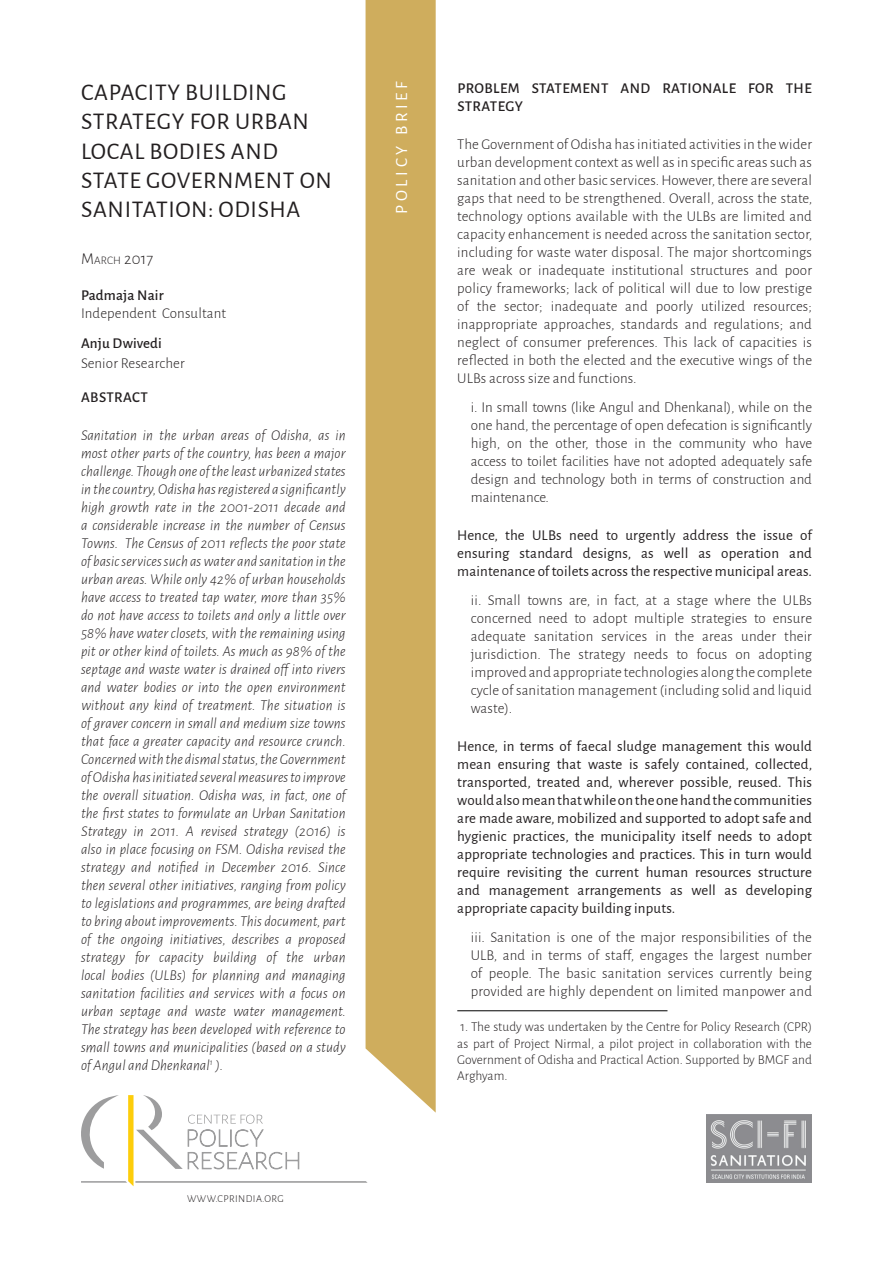
<style>
.page{position:relative;width:893px;height:1263px;background:#fff}
.page>*{position:absolute;margin:0;border:0;box-sizing:border-box;transform-origin:0 0}
.t1{font:24px/29.2px "Alegreya Sans";letter-spacing:.025em;color:#231f20}
.t2{font:17.25px "Alegreya Sans";letter-spacing:.215em;color:#fff}
.t3{font:300 15px/18px "Alegreya Sans";letter-spacing:.01em;color:#231f20;text-align:justify}
.t4{font:italic 300 15px/18px "Alegreya Sans";letter-spacing:.01em;color:#231f20;text-align:justify}
.t5{font:15px/18px "Alegreya Sans";letter-spacing:.01em;color:#231f20;text-align:justify}
.t6{font:500 15px/18px "Alegreya Sans";letter-spacing:.025em;color:#231f20}
.t7{font:300 13.5px/16.2px "Alegreya Sans";color:#231f20;text-align:justify}
.t8{font:300 11.55px "Alegreya Sans";color:#231f20}
.t9{font:300 10.5px "Alegreya Sans";letter-spacing:.04em;color:#231f20}
.s1{font-size:16.5px}
</style>
<div class="page">
<svg style="left:81px;top:1095px;width:287px;height:91px"></svg>
<div style="left:366px;top:0;width:70px;height:1113px;background:#cfad5d"></div>
<img style="left:706px;top:1114px;width:106px;height:69px">
<hr style="left:457px;top:1010px;width:210px;height:1px;background:#000">
<h1 class="t1" style="left:81px;top:77px;width:252px">CAPACITY BUILDING<br>STRATEGY FOR URBAN<br>LOCAL BODIES AND<br>STATE GOVERNMENT ON<br>SANITATION: ODISHA</h1>
<p class="t8" style="left:81px;top:253px;width:74px"><span class="s1">M</span>ARCH <span class="s1">2017</span></p>
<p class="t6" style="left:81px;top:285px;width:84px">Padmaja Nair</p>
<p class="t3" style="left:81px;top:304px;width:147px">Independent Consultant</p>
<p class="t6" style="left:81px;top:333px;width:82px">Anju Dwivedi</p>
<p class="t3" style="left:81px;top:354px;width:105px">Senior Researcher</p>
<p class="t6" style="left:81px;top:387px;width:68px">ABSTRACT</p>
<p class="t4" style="left:81px;top:425px;width:266px">Sanitation in the urban areas of Odisha, as in most other parts of the country, has been a major challenge. Though one of the least urbanized states in the country, Odisha has registered a significantly high growth rate in the 2001-2011 decade and a considerable increase in the number of Census Towns. The Census of 2011 reflects the poor state of basic services such as water and sanitation in the urban areas. While only 42% of urban households have access to treated tap water, more than 35% do not have access to toilets and only a little over 58% have water closets, with the remaining using pit or other kind of toilets. As much as 98% of the septage and waste water is drained off into rivers and water bodies or into the open environment without any kind of treatment. The situation is of graver concern in small and medium size towns that face a greater capacity and resource crunch.<br>Concerned with the dismal status, the Government of Odisha has initiated several measures to improve the overall situation. Odisha was, in fact, one of the first states to formulate an Urban Sanitation Strategy in 2011. A revised strategy (2016) is also in place focusing on FSM. Odisha revised the strategy and notified in December 2016. Since then several other initiatives, ranging from policy to legislations and programmes, are being drafted to bring about improvements. This document, part of the ongoing initiatives, describes a proposed strategy for capacity building of the urban local bodies (ULBs) for planning and managing sanitation facilities and services with a focus on urban septage and waste water management.<br>The strategy has been developed with reference to small towns and municipalities (based on a study of Angul and Dhenkanal<sup>1</sup> ).</p>
<p class="t9" style="left:187px;top:1191px;width:98px">WWW.CPRINDIA.ORG</p>
<p class="t2" style="left:390px;top:214px;width:134px;rotate:-90deg">POLICY BRIEF</p>
<p class="t6" style="left:457px;top:78px;width:356px">PROBLEM STATEMENT AND RATIONALE FOR THE<br>STRATEGY</p>
<p class="t3" style="left:457px;top:135px;width:356px">The Government of Odisha has initiated activities in the wider urban development context as well as in specific areas such as sanitation and other basic services. However, there are several gaps that need to be strengthened. Overall, across the state, technology options available with the ULBs are limited and capacity enhancement is needed across the sanitation sector, including for waste water disposal. The major shortcomings are weak or inadequate institutional structures and poor policy frameworks; lack of political will due to low prestige of the sector; inadequate and poorly utilized resources; inappropriate approaches, standards and regulations; and neglect of consumer preferences. This lack of capacities is reflected in both the elected and the executive wings of the ULBs across size and functions.</p>
<p class="t3" style="left:471px;top:398px;width:343px">i. In small towns (like Angul and Dhenkanal), while on the one hand, the percentage of open defecation is significantly high, on the other, those in the community who have access to toilet facilities have not adopted adequately safe design and technology both in terms of construction and maintenance.</p>
<p class="t5" style="left:457px;top:526px;width:356px">Hence, the ULBs need to urgently address the issue of ensuring standard designs, as well as operation and maintenance of toilets across the respective municipal areas.</p>
<p class="t3" style="left:471px;top:591px;width:343px">ii. Small towns are, in fact, at a stage where the ULBs concerned need to adopt multiple strategies to ensure adequate sanitation services in the areas under their jurisdiction. The strategy needs to focus on adopting improved and appropriate technologies along the complete cycle of sanitation management (including solid and liquid waste).</p>
<p class="t5" style="left:457px;top:737px;width:356px">Hence, in terms of faecal sludge management this would mean ensuring that waste is safely contained, collected, transported, treated and, wherever possible, reused. This would also mean that while on the one hand the communities are made aware, mobilized and supported to adopt safe and hygienic practices, the municipality itself needs to adopt appropriate technologies and practices. This in turn would require revisiting the current human resources structure and management arrangements as well as developing appropriate capacity building inputs.</p>
<p class="t3" style="left:471px;top:928px;width:343px">iii. Sanitation is one of the major responsibilities of the ULB, and in terms of staff, engages the largest number of people. The basic sanitation services currently being provided are highly dependent on limited manpower and</p>
<p class="t7" style="left:457px;top:1018px;width:356px">1. The study was undertaken by the Centre for Policy Research (CPR) as part of Project Nirmal, a pilot project in collaboration with the Government of Odisha and Practical Action. Supported by BMGF and Arghyam.</p>
</div>
